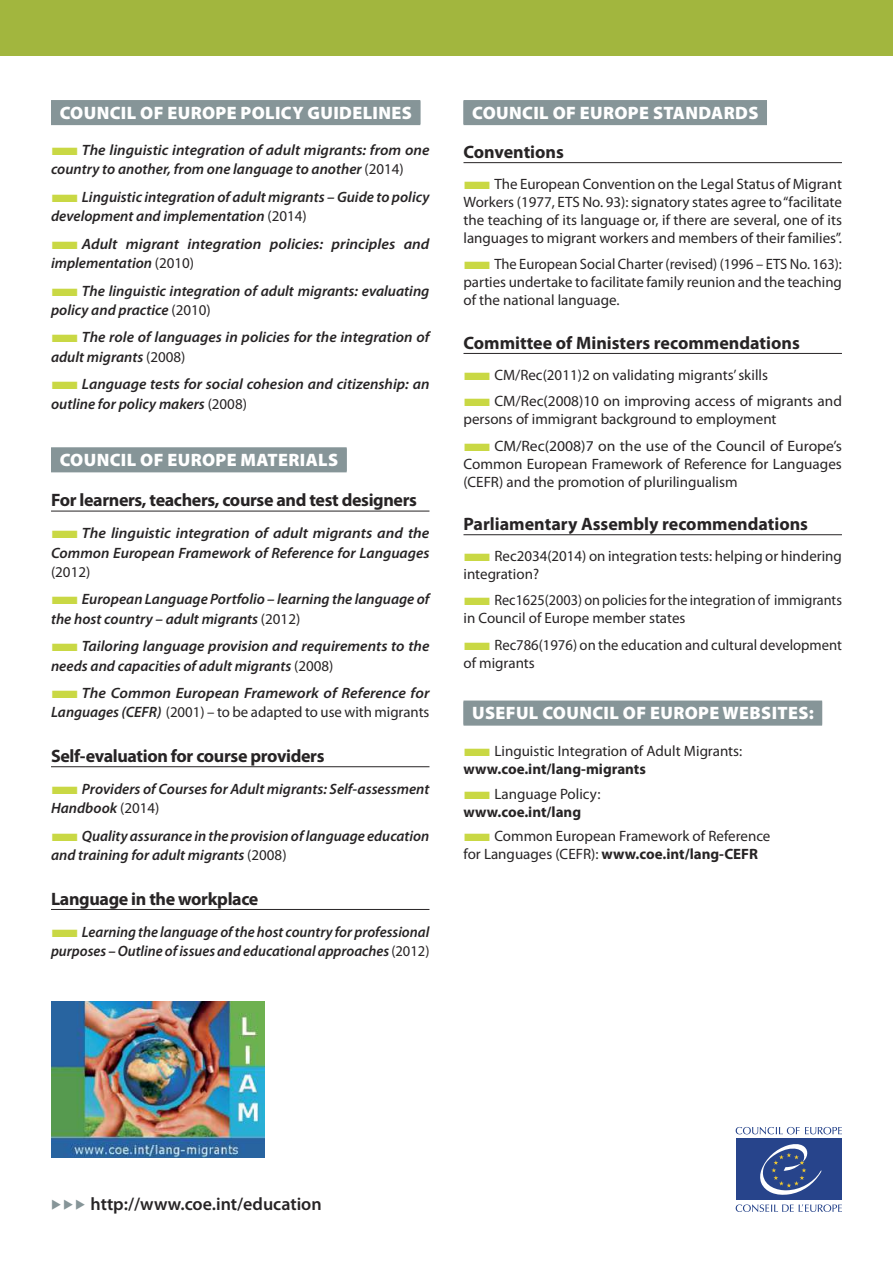
<style>
.page{position:relative;width:893px;height:1263px;background:#fff}
.page>*{position:absolute;margin:0;border:0;box-sizing:border-box;transform-origin:0 0}
.t1{font:900 18px "Myriad Pro";letter-spacing:.02em;color:#fff}
.t2{font:700 18px "Myriad Pro";letter-spacing:-.02em;color:#272425}
.t3{font:700 18px "Myriad Pro";color:#272425}
.t4{font:600 18px "Myriad Pro";color:#272425}
.t5{font:15px/18px "Myriad Pro";color:#272425}
.t6{font:italic 600 15px/19.2px "Myriad Pro";color:#272425}
.t7{font:italic 600 15px/19.2px "Myriad Pro";color:#272425;scale:1.05 1}
.t8{font:15px/18px "Myriad Pro";color:#272425;text-align:justify;scale:1.04 1}
.t9{font:italic 600 15px/19.2px "Myriad Pro";color:#272425;scale:1.04 1}
.t10{font:15px/18px "Myriad Pro";color:#272425;scale:.95 1}
.t11{font:700 15px/18px "Myriad Pro";color:#272425}
.s1{color:#c9d844}
.s2{font-weight:400;font-style:normal}
.s3{font-weight:700}
.s4{font-weight:400}
.s5{color:#869598}
</style>
<div class="page">
<img style="left:51px;top:1001px;width:214px;height:156px">
<div style="left:51px;top:101px;width:369px;height:24px;background:#869598"></div>
<div style="left:51px;top:100px;width:369px;height:24px;background:#869598"></div>
<div style="left:51px;top:448px;width:296px;height:24px;background:#869598"></div>
<div style="left:51px;top:447px;width:296px;height:24px;background:#869598"></div>
<hr style="left:51px;top:511px;width:378px;height:1px;background:#272425">
<hr style="left:51px;top:766px;width:378px;height:1px;background:#272425">
<hr style="left:51px;top:909px;width:378px;height:1px;background:#272425">
<div style="left:463px;top:101px;width:304px;height:24px;background:#869598"></div>
<div style="left:463px;top:100px;width:304px;height:24px;background:#869598"></div>
<hr style="left:463px;top:162px;width:379px;height:1px;background:#272425">
<hr style="left:463px;top:353px;width:379px;height:1px;background:#272425">
<hr style="left:463px;top:534px;width:379px;height:1px;background:#272425">
<div style="left:463px;top:702px;width:359px;height:24px;background:#869598"></div>
<div style="left:463px;top:700px;width:359px;height:24px;background:#869598"></div>
<svg style="left:736px;top:1127px;width:106px;height:7px"></svg>
<svg style="left:736px;top:1204px;width:106px;height:8px"></svg>
<div style="left:736px;top:1139px;width:106px;height:61px;background:#27448b"></div>
<svg style="left:760px;top:1144px;width:62px;height:51px"></svg>
<div style="left:0;top:0;width:893px;height:55px;background:#a2b63e"></div>
<p class="t1" style="left:60px;top:102px;width:354px">COUNCIL OF EUROPE POLICY GUIDELINES</p>
<p class="t9" style="left:51px;top:141px;width:365px"><span class="s1">■</span>The linguistic integration of adult migrants: from one country to another, from one language to another <span class="s2">(2014)</span></p>
<p class="t6" style="left:51px;top:188px;width:380px"><span class="s1">■</span>Linguistic integration of adult migrants – Guide to policy development and implementation <span class="s2">(2014)</span></p>
<p class="t7" style="left:51px;top:235px;width:362px"><span class="s1">■</span>Adult migrant integration policies: principles and implementation <span class="s2">(2010)</span></p>
<p class="t6" style="left:51px;top:282px;width:380px"><span class="s1">■</span>The linguistic integration of adult migrants: evaluating policy and practice <span class="s2">(2010)</span></p>
<p class="t6" style="left:51px;top:329px;width:380px"><span class="s1">■</span>The role of languages in policies for the integration of adult migrants <span class="s2">(2008)</span></p>
<p class="t6" style="left:51px;top:376px;width:380px"><span class="s1">■</span>Language tests for social cohesion and citizenship: an outline for policy makers <span class="s2">(2008)</span></p>
<p class="t1" style="left:60px;top:449px;width:280px">COUNCIL OF EUROPE MATERIALS</p>
<p class="t2" style="left:51px;top:494px;width:368px">For learners, teachers, course and test designers</p>
<p class="t7" style="left:51px;top:525px;width:362px"><span class="s1">■</span>The linguistic integration of adult migrants and the<br>Common European Framework of Reference for Languages</p>
<p class="t5" style="left:51px;top:564px;width:41px">(2012)</p>
<p class="t6" style="left:51px;top:591px;width:380px"><span class="s1">■</span>European Language Portfolio – learning the language of the host country – adult migrants <span class="s2">(2012)</span></p>
<p class="t6" style="left:51px;top:638px;width:380px"><span class="s1">■</span>Tailoring language provision and requirements to the needs and capacities of adult migrants <span class="s2">(2008)</span></p>
<p class="t7" style="left:51px;top:685px;width:362px"><span class="s1">■</span>The Common European Framework of Reference for<br>Languages (CEFR) <span class="s2">(2001) – to be adapted to use with migrants</span></p>
<p class="t2" style="left:51px;top:749px;width:275px">Self-evaluation for course providers</p>
<p class="t6" style="left:51px;top:781px;width:380px"><span class="s1">■</span>Providers of Courses for Adult migrants: Self-assessment<br>Handbook <span class="s2">(2014)</span></p>
<p class="t6" style="left:51px;top:827px;width:380px"><span class="s1">■</span>Quality assurance in the provision of language education and training for adult migrants <span class="s2">(2008)</span></p>
<p class="t2" style="left:51px;top:892px;width:209px">Language in the workplace</p>
<p class="t6" style="left:51px;top:923px;width:380px"><span class="s1">■</span>Learning the language of the host country for professional purposes – Outline of issues and educational approaches <span class="s2">(2012)</span></p>
<p class="t1" style="left:472px;top:102px;width:288px">COUNCIL OF EUROPE STANDARDS</p>
<p class="t3" style="left:463px;top:145px;width:102px">Conventions</p>
<p class="t5" style="left:463px;top:176px;width:380px;text-align:justify"><span class="s1">■</span>The European Convention on the Legal Status of Migrant Workers (1977, ETS No. 93): signatory states agree to “facilitate the teaching of its language or, if there are several, one of its languages to migrant workers and members of their families”.</p>
<p class="t5" style="left:463px;top:256px;width:380px;text-align:justify"><span class="s1">■</span>The European Social Charter (revised) (1996 – ETS No. 163): parties undertake to facilitate family reunion and the teaching of the national language.</p>
<p class="t3" style="left:463px;top:336px;width:338px">Committee of Ministers recommendations</p>
<p class="t5" style="left:463px;top:367px;width:306px"><span class="s1">■</span>CM/Rec(2011)2 on validating migrants’ skills</p>
<p class="t5" style="left:463px;top:393px;width:380px"><span class="s1">■</span>CM/Rec(2008)10 on improving access of migrants and persons of immigrant background to employment</p>
<p class="t8" style="left:463px;top:438px;width:365px"><span class="s1">■</span>CM/Rec(2008)7 on the use of the Council of Europe’s Common European Framework of Reference for Languages (CEFR) and the promotion of plurilingualism</p>
<p class="t3" style="left:463px;top:517px;width:346px">Parliamentary Assembly recommendations</p>
<p class="t5" style="left:463px;top:548px;width:380px"><span class="s1">■</span>Rec2034(2014) on integration tests: helping or hindering integration?</p>
<p class="t10" style="left:463px;top:592px;width:400px"><span class="s1">■</span>Rec1625(2003) on policies for the integration of immigrants in Council of Europe member states</p>
<p class="t5" style="left:463px;top:637px;width:380px"><span class="s1">■</span>Rec786(1976) on the education and cultural development of migrants</p>
<p class="t1" style="left:472px;top:702px;width:343px">USEFUL COUNCIL OF EUROPE WEBSITES:</p>
<p class="t5" style="left:463px;top:743px;width:280px"><span class="s1">■</span>Linguistic Integration of Adult Migrants: <span class="s3">www.coe.int/lang-migrants</span></p>
<p class="t11" style="left:463px;top:786px;width:138px"><span class="s1">■</span><span class="s4">Language Policy: </span>www.coe.int/lang</p>
<p class="t5" style="left:463px;top:828px;width:308px"><span class="s1">■</span>Common European Framework of Reference for Languages (CEFR): <span class="s3">www.coe.int/lang-CEFR</span></p>
<p class="t4" style="left:51px;top:1197px;width:272px"><span class="s5">◆◆◆</span> http://www.coe.int/education</p>
</div>
